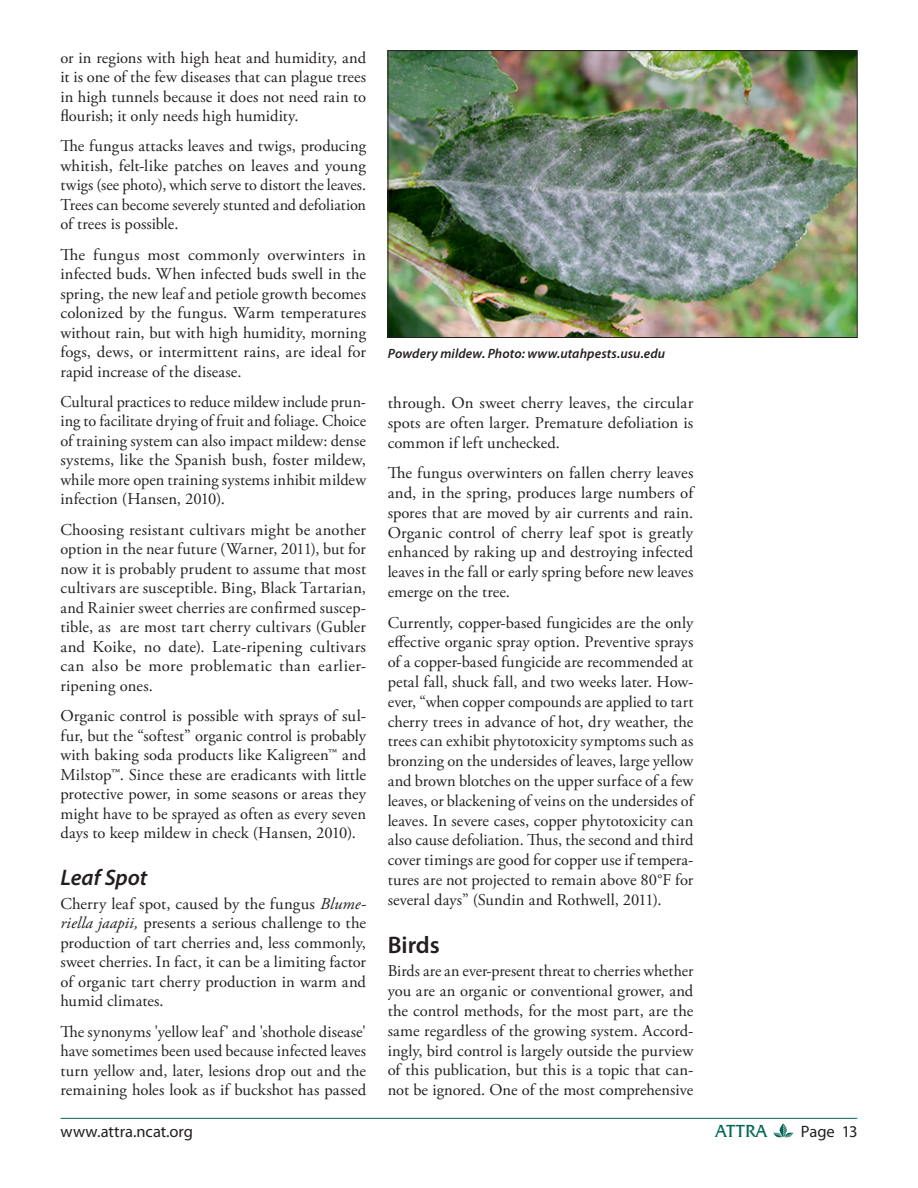
<style>
.page{position:relative;width:918px;height:1188px;background:#fff}
.page>*{position:absolute;margin:0;border:0;box-sizing:border-box;transform-origin:0 0}
.t1{font:600 24px "Myriad Pro";color:#231f20}
.t2{font:italic 600 22.5px "Myriad Pro";letter-spacing:-.005em;color:#231f20}
.t3{font:18px "Friz Quadrata IT Cby BT";letter-spacing:-.01em;color:#006756}
.t4{font:16.5px/19.5px "Adobe Garamond Pro";letter-spacing:.005em;color:#231f20;text-align:justify}
.t5{font:16.5px "Myriad Pro";color:#231f20}
.t6{font:italic 600 13.5px "Myriad Pro";letter-spacing:.01em;color:#231f20}
.s1{font-style:italic}
</style>
<div class="page">
<svg style="left:773px;top:1123px;width:20px;height:15px"></svg>
<hr style="left:61px;top:1118px;width:796px;height:1px;background:#006756">
<img style="left:390px;top:52px;width:466px;height:284px">
<div style="left:388px;top:50px;width:470px;height:288px;border:1px solid #231f20"></div>
<p class="t4" style="left:60px;top:49px;width:307px">or in regions with high heat and humidity, and it is one of the few diseases that can plague trees in high tunnels because it does not need rain to flourish; it only needs high humidity.</p>
<p class="t4" style="left:60px;top:138px;width:307px">The fungus attacks leaves and twigs, producing whitish, felt-like patches on leaves and young twigs (see photo), which serve to distort the leaves.<br>Trees can become severely stunted and defoliation of trees is possible.</p>
<p class="t4" style="left:60px;top:246px;width:307px">The fungus most commonly overwinters in infected buds. When infected buds swell in the spring, the new leaf and petiole growth becomes colonized by the fungus. Warm temperatures without rain, but with high humidity, morning fogs, dews, or intermittent rains, are ideal for rapid increase of the disease.</p>
<p class="t4" style="left:60px;top:393px;width:307px">Cultural practices to reduce mildew include prun&shy;ing to facilitate drying of fruit and foliage. Choice of training system can also impact mildew: dense systems, like the Spanish bush, foster mildew, while more open training systems inhibit mildew infection (Hansen, 2010).</p>
<p class="t4" style="left:60px;top:521px;width:307px">Choosing resistant cultivars might be another option in the near future (Warner, 2011), but for now it is probably prudent to assume that most cultivars are susceptible. Bing, Black Tartarian, and Rainier sweet cherries are confirmed suscep&shy;tible, as are most tart cherry cultivars (Gubler and Koike, no date). Late-ripening cultivars can also be more problematic than earlier&shy;ripening ones.</p>
<p class="t4" style="left:60px;top:708px;width:307px">Organic control is possible with sprays of sul&shy;fur, but the “softest” organic control is probably with baking soda products like Kaligreen™ and Milstop™. Since these are eradicants with little protective power, in some seasons or areas they might have to be sprayed as often as every seven days to keep mildew in check (Hansen, 2010).</p>
<h2 class="t2" style="left:60px;top:868px;width:88px">Leaf Spot</h2>
<p class="t4" style="left:60px;top:895px;width:307px">Cherry leaf spot, caused by the fungus <span class="s1">Blume&shy;riella jaapii,</span> presents a serious challenge to the production of tart cherries and, less commonly, sweet cherries. In fact, it can be a limiting factor of organic tart cherry production in warm and humid climates.</p>
<p class="t4" style="left:60px;top:1023px;width:307px">The synonyms 'yellow leaf' and 'shothole disease' have sometimes been used because infected leaves turn yellow and, later, lesions drop out and the remaining holes look as if buckshot has passed</p>
<p class="t6" style="left:388px;top:348px;width:279px">Powdery mildew. Photo: www.utahpests.usu.edu</p>
<p class="t4" style="left:388px;top:394px;width:307px">through. On sweet cherry leaves, the circular spots are often larger. Premature defoliation is common if left unchecked.</p>
<p class="t4" style="left:388px;top:465px;width:307px">The fungus overwinters on fallen cherry leaves and, in the spring, produces large numbers of spores that are moved by air currents and rain.<br>Organic control of cherry leaf spot is greatly enhanced by raking up and destroying infected leaves in the fall or early spring before new leaves emerge on the tree.</p>
<p class="t4" style="left:388px;top:614px;width:307px">Currently, copper-based fungicides are the only effective organic spray option. Preventive sprays of a copper-based fungicide are recommended at petal fall, shuck fall, and two weeks later. How&shy;ever, “when copper compounds are applied to tart cherry trees in advance of hot, dry weather, the trees can exhibit phytotoxicity symptoms such as bronzing on the undersides of leaves, large yellow and brown blotches on the upper surface of a few leaves, or blackening of veins on the undersides of leaves. In severe cases, copper phytotoxicity can also cause defoliation. Thus, the second and third cover timings are good for copper use if tempera&shy;tures are not projected to remain above 80°F for several days” (Sundin and Rothwell, 2011).</p>
<h1 class="t1" style="left:388px;top:936px;width:54px">Birds</h1>
<p class="t4" style="left:388px;top:963px;width:307px">Birds are an ever-present threat to cherries whether you are an organic or conventional grower, and the control methods, for the most part, are the same regardless of the growing system. Accord&shy;ingly, bird control is largely outside the purview of this publication, but this is a topic that can&shy;not be ignored. One of the most comprehensive</p>
<p class="t5" style="left:60px;top:1126px;width:134px">www.attra.ncat.org</p>
<p class="t3" style="left:715px;top:1120px;width:53px">ATTRA</p>
<p class="t5" style="left:801px;top:1126px;width:58px">Page 13</p>
</div>
